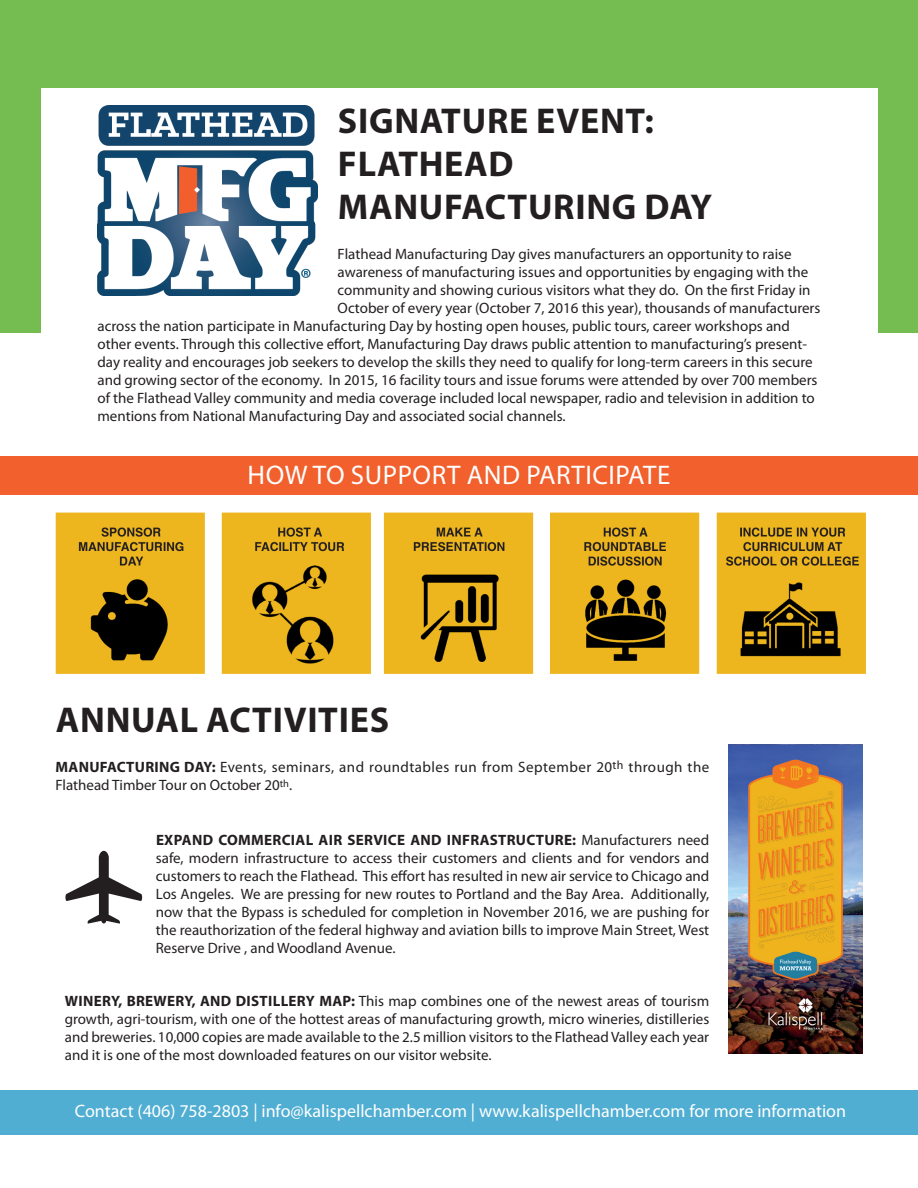
<style>
.page{position:relative;width:918px;height:1188px;background:#fff}
.page>*{position:absolute;margin:0;border:0;box-sizing:border-box;transform-origin:0 0}
.t1{font:700 36px/43.2px "Myriad Pro";letter-spacing:.02em;color:#231f20}
.t2{font:27px "Myriad Pro";letter-spacing:.02em;color:#fff}
.t3{font:18px "Myriad Pro";color:#fff}
.t4{font:15px/18px "Myriad Pro";color:#231f20;text-align:justify}
.t5{font:15px/18px "Myriad Pro";letter-spacing:.03em;color:#231f20}
.s1{font-weight:700}
</style>
<div class="page">
<div style="left:0;top:456px;width:918px;height:39px;background:#f1602d"></div>
<div style="left:0;top:1091px;width:918px;height:44px;background:#50aed3"></div>
<div style="left:0;top:0;width:918px;height:333px;background:#75bc51"></div>
<div style="left:41px;top:89px;width:836px;height:302px;background:#fff"></div>
<img style="left:728px;top:745px;width:135px;height:308px">
<img style="left:55px;top:512px;width:811px;height:162px">
<img style="left:97px;top:106px;width:220px;height:189px">
<svg style="left:65px;top:851px;width:78px;height:73px"></svg>
<p class="t1" style="left:338px;top:98px;width:317px">SIGNATURE EVENT:<br>FLATHEAD</p>
<p class="t1" style="left:338px;top:184px;width:376px">MANUFACTURING DAY</p>
<p class="t4" style="left:338px;top:245px;width:456px">Flathead Manufacturing Day gives manufacturers an opportunity to raise</p>
<p class="t4" style="left:338px;top:263px;width:472px">awareness of manufacturing issues and opportunities by engaging with the</p>
<p class="t4" style="left:338px;top:281px;width:474px">community and showing curious visitors what they do. On the first Friday in</p>
<p class="t4" style="left:338px;top:299px;width:484px">October of every year (October 7, 2016 this year), thousands of manufacturers</p>
<p class="t4" style="left:97px;top:317px;width:694px">across the nation participate in Manufacturing Day by hosting open houses, public tours, career workshops and</p>
<p class="t4" style="left:97px;top:335px;width:711px">other events. Through this collective effort, Manufacturing Day draws public attention to manufacturing’s present-</p>
<p class="t4" style="left:97px;top:353px;width:717px">day reality and encourages job seekers to develop the skills they need to qualify for long-term careers in this secure</p>
<p class="t4" style="left:97px;top:371px;width:722px">and growing sector of the economy. In 2015, 16 facility tours and issue forums were attended by over 700 members</p>
<p class="t4" style="left:97px;top:389px;width:719px">of the Flathead Valley community and media coverage included local newspaper, radio and television in addition to</p>
<p class="t4" style="left:97px;top:407px;width:470px">mentions from National Manufacturing Day and associated social channels.</p>
<p class="t2" style="left:248px;top:458px;width:424px">HOW TO SUPPORT AND PARTICIPATE</p>
<p class="t1" style="left:56px;top:697px;width:335px">ANNUAL ACTIVITIES</p>
<p class="t5" style="left:56px;top:758px;width:655px"><span class="s1">MANUFACTURING DAY:</span> Events, seminars, and roundtables run from September 20<sup>th</sup> through the<br>Flathead Timber Tour on October 20<sup>th</sup>.</p>
<p class="t4" style="left:156px;top:831px;width:555px"><span class="s1">EXPAND COMMERCIAL AIR SERVICE AND INFRASTRUCTURE:</span> Manufacturers need safe, modern infrastructure to access their customers and clients and for vendors and customers to reach the Flathead. This effort has resulted in new air service to Chicago and Los Angeles. We are pressing for new routes to Portland and the Bay Area. Additionally, now that the Bypass is scheduled for completion in November 2016, we are pushing for the reauthorization of the federal highway and aviation bills to improve Main Street, West Reserve Drive , and Woodland Avenue.</p>
<p class="t4" style="left:65px;top:992px;width:646px"><span class="s1">WINERY, BREWERY, AND DISTILLERY MAP:</span> This map combines one of the newest areas of tourism growth, agri-tourism, with one of the hottest areas of manufacturing growth, micro wineries, distilleries and breweries. 10,000 copies are made available to the 2.5 million visitors to the Flathead Valley each year and it is one of the most downloaded features on our visitor website.</p>
<p class="t3" style="left:75px;top:1100px;width:773px">Contact (406) 758-2803 | info@kalispellchamber.com | www.kalispellchamber.com for more information</p>
</div>
